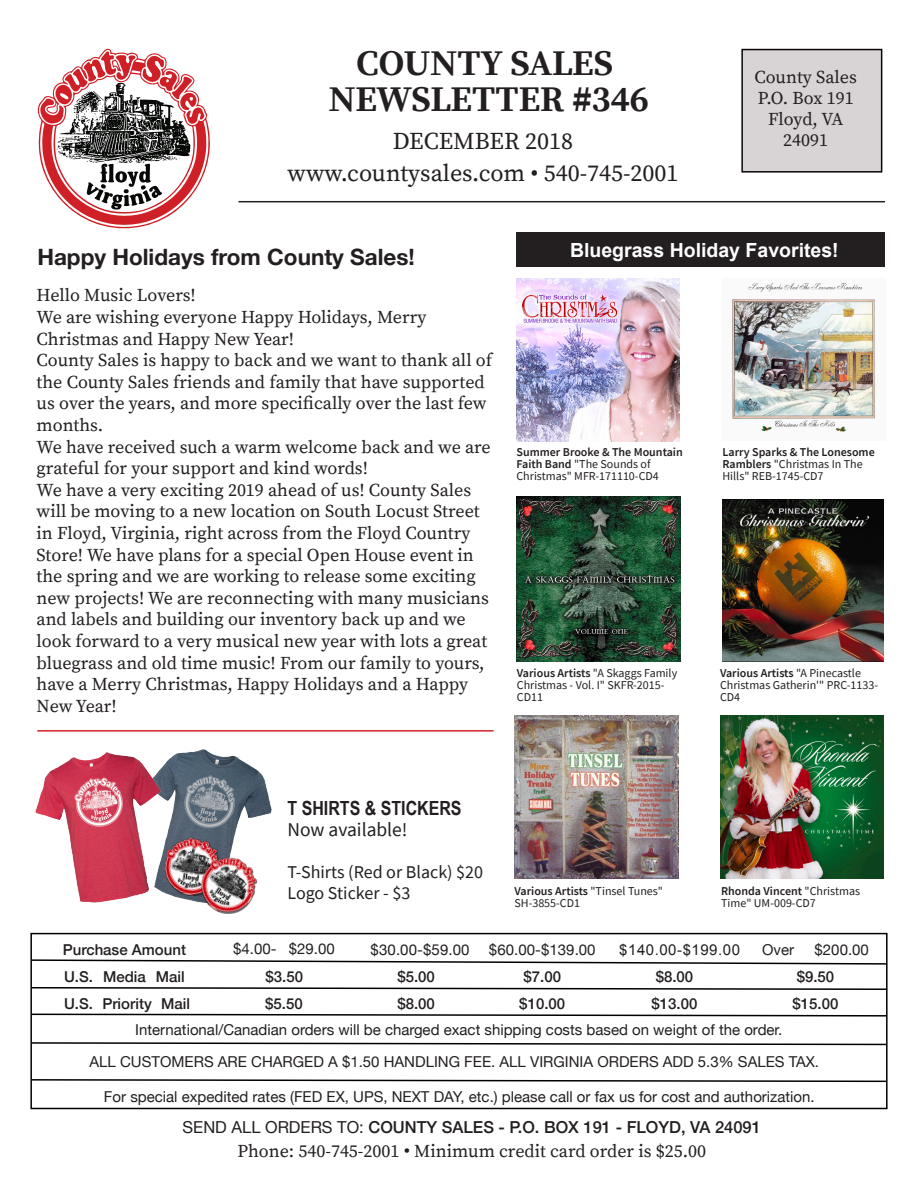
<style>
.page{position:relative;width:918px;height:1188px;background:#fff}
.page>*{position:absolute;margin:0;border:0;box-sizing:border-box;transform-origin:0 0}
.Newsletter_Header{font:700 36px "Source Serif Pro";letter-spacing:-.005em;color:#231f20}
.t1{font:24px "Source Serif Pro";color:#231f20}
.t2{font:700 22.5px "Helvetica Neue";color:#231f20}
.t3{font:700 19.5px "Arial";color:#fff}
.t4{font:700 19.5px "Arial Narrow";color:#231f20}
.t5{font:19.5px "Source Sans Pro";color:#231f20}
.t6{font:18px/21.6px "Source Serif Pro";color:#231f20}
.t7{font:18px "Source Sans Pro";color:#231f20}
.t8{font:500 16.5px "Helvetica Neue";color:#231f20}
.t9{font:15px "Helvetica Neue";color:#231f20}
.t10{font:500 15px "Helvetica Neue";color:#231f20}
.t11{font:15px "Arial";letter-spacing:.035em;color:#231f20}
.t12{font:12px/12px "Source Sans Pro";color:#231f20}
.s1{font-weight:600}
.s2{font-weight:400}
.s3{font-family:"Arial"}
</style>
<div class="page">
<div style="left:517px;top:232px;width:368px;height:34px;background:#231f20"></div>
<svg style="left:38px;top:49px;width:172px;height:179px"></svg>
<hr style="left:238px;top:201px;width:647px;height:1px;background:#231f20">
<div style="left:741px;top:49px;width:141px;height:124px;background:#d8d3d4;border:2px solid #0a0606"></div>
<div style="left:30px;top:933px;width:858px;height:176px;border:2px solid #000"></div>
<svg style="left:30px;top:959px;width:858px;height:6px"></svg>
<svg style="left:30px;top:986px;width:858px;height:5px"></svg>
<svg style="left:30px;top:1013px;width:858px;height:4px"></svg>
<svg style="left:30px;top:1041px;width:858px;height:5px"></svg>
<svg style="left:30px;top:1078px;width:858px;height:5px"></svg>
<img style="left:517px;top:278px;width:163px;height:163px">
<img style="left:732px;top:282px;width:143px;height:150px">
<img style="left:720px;top:715px;width:164px;height:164px">
<img style="left:516px;top:497px;width:165px;height:164px">
<img style="left:514px;top:715px;width:165px;height:164px">
<img style="left:723px;top:500px;width:161px;height:161px">
<img style="left:162px;top:750px;width:109px;height:151px">
<img style="left:35px;top:753px;width:127px;height:150px">
<img style="left:161px;top:834px;width:63px;height:65px">
<img style="left:191px;top:848px;width:75px;height:66px">
<hr style="left:37px;top:730px;width:457px;height:2px;background:#d1232a">
<p class="Newsletter_Header" style="left:356px;top:42px;width:258px">COUNTY SALES</p>
<p class="Newsletter_Header" style="left:328px;top:78px;width:322px">NEWSLETTER #346</p>
<p class="t1" style="left:393px;top:127px;width:182px">DECEMBER 2018</p>
<p class="t1" style="left:287px;top:159px;width:393px">www.countysales.com • 540-745-2001</p>
<p class="t6" style="left:755px;top:67px;width:104px">County Sales</p>
<p class="t6" style="left:758px;top:88px;width:97px">P.O. Box 191</p>
<p class="t6" style="left:768px;top:109px;width:77px">Floyd, VA</p>
<p class="t6" style="left:783px;top:130px;width:46px">24091</p>
<p class="t2" style="left:37px;top:239px;width:379px">Happy Holidays from County Sales!</p>
<p class="t6" style="left:37px;top:285px;width:161px">Hello Music Lovers!</p>
<p class="t6" style="left:37px;top:307px;width:392px">We are wishing everyone Happy Holidays, Merry<br>Christmas and Happy New Year!</p>
<p class="t6" style="left:37px;top:350px;width:457px">County Sales is happy to back and we want to thank all of the County Sales friends and family that have supported us over the years, and more specifically over the last few months.</p>
<p class="t6" style="left:37px;top:437px;width:456px">We have received such a warm welcome back and we are grateful for your support and kind words!</p>
<p class="t6" style="left:37px;top:480px;width:454px">We have a very exciting 2019 ahead of us! County Sales will be moving to a new location on South Locust Street in Floyd, Virginia, right across from the Floyd Country Store! We have plans for a special Open House event in the spring and we are working to release some exciting new projects! We are reconnecting with many musicians and labels and building our inventory back up and we look forward to a very musical new year with lots a great bluegrass and old time music! From our family to yours, have a Merry Christmas, Happy Holidays and a Happy New Year!</p>
<p class="t3" style="left:570px;top:237px;width:270px">Bluegrass Holiday Favorites!</p>
<p class="t12" style="left:516px;top:446px;width:168px"><span class="s1">Summer Brooke &amp; The Mountain<br>Faith Band</span> "The Sounds of<br>Christmas" MFR-171110-CD4</p>
<p class="t12" style="left:722px;top:446px;width:154px"><span class="s1">Larry Sparks &amp; The Lonesome<br>Ramblers</span> "Christmas In The<br>Hills" REB-1745-CD7</p>
<p class="t12" style="left:517px;top:667px;width:162px"><span class="s1">Various Artists</span> "A Skaggs Family<br>Christmas - Vol. I" SKFR-2015-<br>CD11</p>
<p class="t12" style="left:720px;top:667px;width:160px"><span class="s1">Various Artists</span> "A Pinecastle<br>Christmas Gatherin'" PRC-1133-<br>CD4</p>
<p class="t4" style="left:288px;top:793px;width:176px">T SHIRTS &amp; STICKERS</p>
<p class="t5" style="left:288px;top:817px;width:122px">Now available!</p>
<p class="t7" style="left:288px;top:861px;width:197px">T-Shirts (Red or Black) $20</p>
<p class="t7" style="left:288px;top:882px;width:124px">Logo Sticker - $3</p>
<p class="t12" style="left:514px;top:885px;width:150px"><span class="s1">Various Artists</span> "Tinsel Tunes"<br>SH-3855-CD1</p>
<p class="t12" style="left:721px;top:885px;width:141px"><span class="s1">Rhonda Vincent</span> "Christmas<br>Time" UM-009-CD7</p>
<p class="t10" style="left:63px;top:937px;width:125px">Purchase Amount</p>
<p class="t9" style="left:233px;top:938px;width:103px">$4.00- $29.00</p>
<p class="t9" style="left:371px;top:939px;width:101px">$30.00-$59.00</p>
<p class="t9" style="left:489px;top:939px;width:108px">$60.00-$139.00</p>
<p class="t11" style="left:619px;top:940px;width:122px">$140.00-$199.00</p>
<p class="t9" style="left:762px;top:939px;width:33px">Over</p>
<p class="t9" style="left:815px;top:939px;width:56px">$200.00</p>
<p class="t10" style="left:64px;top:965px;width:122px">U.S. Media Mail</p>
<p class="t10" style="left:266px;top:965px;width:39px">$3.50</p>
<p class="t10" style="left:397px;top:965px;width:39px">$5.00</p>
<p class="t10" style="left:524px;top:965px;width:39px">$7.00</p>
<p class="t10" style="left:656px;top:965px;width:39px">$8.00</p>
<p class="t10" style="left:797px;top:965px;width:39px">$9.50</p>
<p class="t10" style="left:64px;top:992px;width:128px">U.S. Priority Mail</p>
<p class="t10" style="left:265px;top:992px;width:39px">$5.50</p>
<p class="t10" style="left:397px;top:992px;width:39px">$8.00</p>
<p class="t10" style="left:519px;top:992px;width:47px">$10.00</p>
<p class="t10" style="left:652px;top:992px;width:47px">$13.00</p>
<p class="t10" style="left:793px;top:992px;width:47px">$15.00</p>
<p class="t9" style="left:135px;top:1019px;width:649px">International/Canadian orders will be charged exact shipping costs based on weight of the order.</p>
<p class="t9" style="left:90px;top:1051px;width:731px">ALL CUSTOMERS ARE CHARGED A $1.50 HANDLING FEE. ALL VIRGINIA ORDERS ADD 5.3% SALES TAX.</p>
<p class="t9" style="left:104px;top:1086px;width:712px">For special expedited rates (FED EX, UPS, NEXT DAY, etc.) please call or fax us for cost and authorization.</p>
<p class="t8" style="left:183px;top:1114px;width:580px"><span class="s2">SEND ALL ORDERS TO:</span> COUNTY SALES - P.O. BOX 191 - FLOYD, VA 24091</p>
<p class="t6" style="left:237px;top:1141px;width:470px">Phone: 540-745-2001 <span class="s3">•</span> Minimum credit card order is $25.00</p>
</div>
